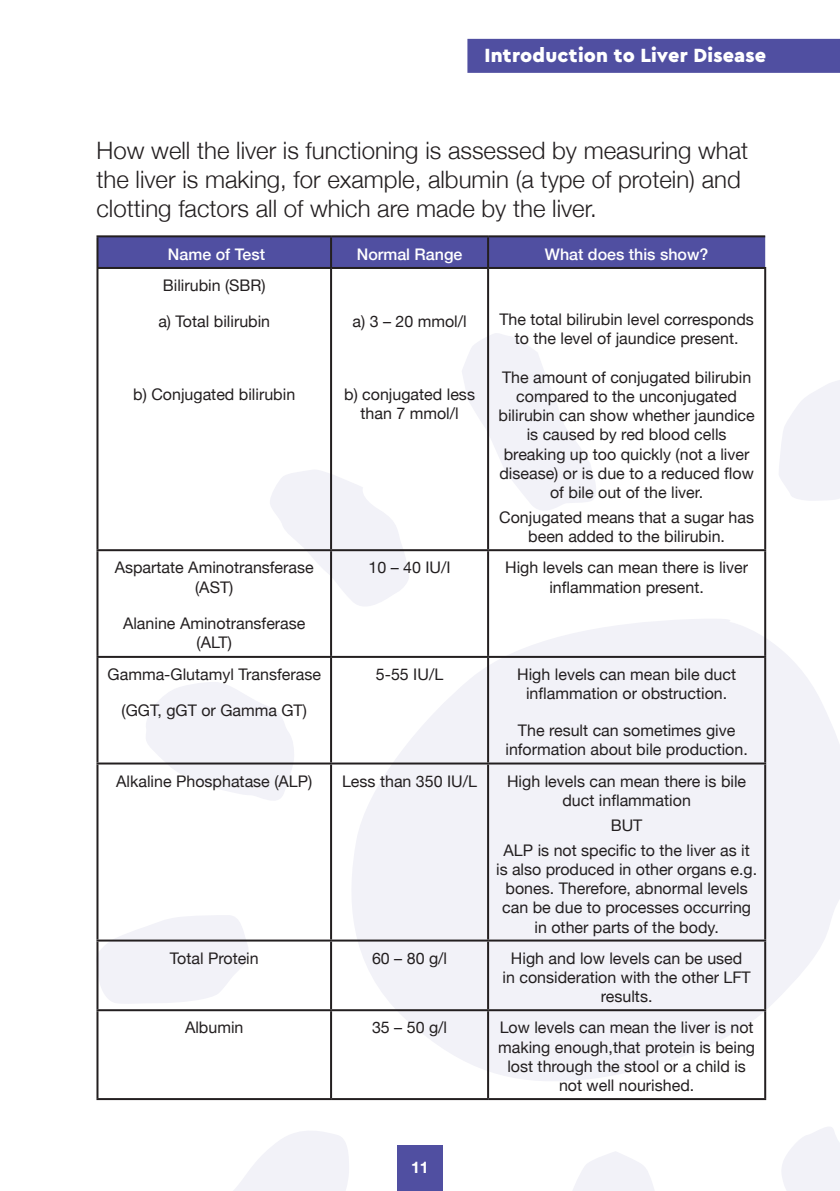
<style>
.page{position:relative;width:840px;height:1191px;background:#fff}
.page>*{position:absolute;margin:0;border:0;box-sizing:border-box;transform-origin:0 0}
.Copy{font:300 24px/28.8px "Helvetica Neue";color:#231f20}
.t1{font:900 20px "Cera Basic";letter-spacing:.01em;color:#fff}
.Copy-2{font:16px/19.2px "Helvetica Neue";color:#231f20;text-align:center}
.Copy-3{font:500 16px "Helvetica Neue";color:#fff}
.t2{font:700 16px "Helvetica Neue";color:#fff}
</style>
<div class="page">
<svg style="left:346px;top:616px;width:476px;height:468px;fill:#f2f2f8"></svg>
<svg style="left:234px;top:1131px;width:115px;height:60px"></svg>
<svg style="left:98px;top:915px;width:154px;height:89px"></svg>
<svg style="left:141px;top:682px;width:153px;height:118px"></svg>
<svg style="left:270px;top:468px;width:139px;height:148px"></svg>
<svg style="left:462px;top:332px;width:134px;height:186px"></svg>
<svg style="left:779px;top:381px;width:60px;height:120px"></svg>
<svg style="left:782px;top:1127px;width:57px;height:64px"></svg>
<svg style="left:573px;top:1152px;width:81px;height:39px"></svg>
<div style="left:499px;top:624px;width:340px;height:320px;background:#f2f2f8"></div>
<div style="left:97px;top:236px;width:234px;height:32px;background:#504fa1"></div>
<div style="left:332px;top:237px;width:432px;height:30px;background:#504fa1"></div>
<hr style="left:96px;top:269px;width:2px;height:280px;background:#231f20">
<hr style="left:330px;top:269px;width:2px;height:280px;background:#231f20">
<hr style="left:487px;top:269px;width:2px;height:280px;background:#231f20">
<hr style="left:763px;top:269px;width:2px;height:280px;background:#231f20">
<hr style="left:96px;top:549px;width:235px;height:2px;background:#231f20">
<hr style="left:96px;top:551px;width:2px;height:105px;background:#231f20">
<hr style="left:331px;top:549px;width:157px;height:2px;background:#231f20">
<hr style="left:330px;top:551px;width:2px;height:105px;background:#231f20">
<hr style="left:488px;top:549px;width:277px;height:2px;background:#231f20">
<hr style="left:487px;top:551px;width:2px;height:105px;background:#231f20">
<hr style="left:763px;top:551px;width:2px;height:105px;background:#231f20">
<hr style="left:96px;top:656px;width:235px;height:2px;background:#231f20">
<hr style="left:96px;top:658px;width:2px;height:104px;background:#231f20">
<hr style="left:331px;top:656px;width:157px;height:2px;background:#231f20">
<hr style="left:330px;top:658px;width:2px;height:104px;background:#231f20">
<hr style="left:488px;top:656px;width:277px;height:2px;background:#231f20">
<hr style="left:487px;top:658px;width:2px;height:104px;background:#231f20">
<hr style="left:763px;top:658px;width:2px;height:104px;background:#231f20">
<hr style="left:96px;top:762px;width:235px;height:2px;background:#231f20">
<hr style="left:96px;top:764px;width:2px;height:175px;background:#231f20">
<hr style="left:331px;top:762px;width:157px;height:2px;background:#231f20">
<hr style="left:330px;top:764px;width:2px;height:175px;background:#231f20">
<hr style="left:488px;top:762px;width:277px;height:2px;background:#231f20">
<hr style="left:487px;top:764px;width:2px;height:175px;background:#231f20">
<hr style="left:763px;top:764px;width:2px;height:175px;background:#231f20">
<hr style="left:96px;top:939px;width:235px;height:2px;background:#231f20">
<hr style="left:96px;top:941px;width:2px;height:68px;background:#231f20">
<hr style="left:331px;top:939px;width:157px;height:2px;background:#231f20">
<hr style="left:330px;top:941px;width:2px;height:68px;background:#231f20">
<hr style="left:488px;top:939px;width:277px;height:2px;background:#231f20">
<hr style="left:487px;top:941px;width:2px;height:68px;background:#231f20">
<hr style="left:763px;top:941px;width:2px;height:68px;background:#231f20">
<hr style="left:96px;top:1009px;width:235px;height:2px;background:#231f20">
<hr style="left:96px;top:1011px;width:2px;height:87px;background:#231f20">
<hr style="left:331px;top:1009px;width:157px;height:2px;background:#231f20">
<hr style="left:330px;top:1011px;width:2px;height:87px;background:#231f20">
<hr style="left:488px;top:1009px;width:277px;height:2px;background:#231f20">
<hr style="left:487px;top:1011px;width:2px;height:87px;background:#231f20">
<hr style="left:763px;top:1011px;width:2px;height:87px;background:#231f20">
<hr style="left:96px;top:1098px;width:235px;height:2px;background:#231f20">
<hr style="left:331px;top:1098px;width:157px;height:2px;background:#231f20">
<hr style="left:488px;top:1098px;width:277px;height:2px;background:#231f20">
<hr style="left:96px;top:235px;width:235px;height:2px;background:#231f20">
<hr style="left:96px;top:237px;width:2px;height:30px;background:#231f20">
<hr style="left:96px;top:267px;width:235px;height:2px;background:#231f20">
<hr style="left:330px;top:237px;width:2px;height:30px;background:#231f20">
<hr style="left:331px;top:235px;width:157px;height:2px;background:#231f20">
<hr style="left:331px;top:267px;width:157px;height:2px;background:#231f20">
<hr style="left:487px;top:237px;width:2px;height:30px;background:#231f20">
<hr style="left:488px;top:235px;width:276px;height:2px;background:#231f20">
<hr style="left:488px;top:267px;width:277px;height:2px;background:#231f20">
<div style="left:467px;top:39px;width:372px;height:34px;background:#504fa1"></div>
<div style="left:397px;top:1145px;width:45px;height:46px;background:#504fa1"></div>
<p class="t1" style="left:484px;top:43px;width:283px">Introduction to Liver Disease</p>
<p class="Copy" style="left:96px;top:135px;width:653px">How well the liver is functioning is assessed by measuring what the liver is making, for example, albumin (a type of protein) and clotting factors all of which are made by the liver.</p>
<p class="Copy-3" style="left:168px;top:241px;width:98px">Name of Test</p>
<p class="Copy-3" style="left:356px;top:241px;width:107px">Normal Range</p>
<p class="Copy-3" style="left:544px;top:241px;width:165px">What does this show?</p>
<p class="Copy-2" style="left:163px;top:277px;width:104px">Bilirubin (SBR)</p>
<p class="Copy-2" style="left:158px;top:313px;width:113px">a) Total bilirubin</p>
<p class="Copy-2" style="left:499px;top:310px;width:256px">The total bilirubin level corresponds to the level of jaundice present.</p>
<p class="Copy-2" style="left:498px;top:368px;width:258px">The amount of conjugated bilirubin compared to the unconjugated bilirubin can show whether jaundice is caused by red blood cells breaking up too quickly (not a liver disease) or is due to a reduced flow of bile out of the liver.</p>
<p class="Copy-2" style="left:499px;top:508px;width:256px">Conjugated means that a sugar has been added to the bilirubin.</p>
<p class="Copy-2" style="left:352px;top:313px;width:116px">a) 3 – 20 mmol/l</p>
<p class="Copy-2" style="left:133px;top:385px;width:163px">b) Conjugated bilirubin</p>
<p class="Copy-2" style="left:344px;top:385px;width:132px">b) conjugated less than 7 mmol/l</p>
<p class="Copy-2" style="left:115px;top:559px;width:200px">Aspartate Aminotransferase (AST)</p>
<p class="Copy-2" style="left:123px;top:614px;width:184px">Alanine Aminotransferase (ALT)</p>
<p class="Copy-2" style="left:108px;top:666px;width:215px">Gamma-Glutamyl Transferase</p>
<p class="Copy-2" style="left:121px;top:702px;width:187px">(GGT, gGT or Gamma GT)</p>
<p class="Copy-2" style="left:368px;top:559px;width:84px">10 – 40 IU/I</p>
<p class="Copy-2" style="left:505px;top:559px;width:244px">High levels can mean there is liver inflammation present.</p>
<p class="Copy-2" style="left:375px;top:666px;width:69px">5-55 IU/L</p>
<p class="Copy-2" style="left:517px;top:666px;width:220px">High levels can mean bile duct inflammation or obstruction.</p>
<p class="Copy-2" style="left:505px;top:721px;width:244px">The result can sometimes give information about bile production.</p>
<p class="Copy-2" style="left:116px;top:772px;width:197px">Alkaline Phosphatase (ALP)</p>
<p class="Copy-2" style="left:342px;top:772px;width:136px">Less than 350 IU/L</p>
<p class="Copy-2" style="left:507px;top:772px;width:240px">High levels can mean there is bile duct inflammation</p>
<p class="Copy-2" style="left:610px;top:816px;width:33px">BUT</p>
<p class="Copy-2" style="left:496px;top:841px;width:262px">ALP is not specific to the liver as it is also produced in other organs e.g. bones. Therefore, abnormal levels can be due to processes occurring in other parts of the body.</p>
<p class="Copy-2" style="left:170px;top:949px;width:90px">Total Protein</p>
<p class="Copy-2" style="left:372px;top:949px;width:76px">60 – 80 g/l</p>
<p class="Copy-2" style="left:502px;top:949px;width:250px">High and low levels can be used<br>in consideration with the other LFT results.</p>
<p class="Copy-2" style="left:185px;top:1019px;width:60px">Albumin</p>
<p class="Copy-2" style="left:372px;top:1019px;width:76px">35 – 50 g/l</p>
<p class="Copy-2" style="left:498px;top:1019px;width:258px">Low levels can mean the liver is not making enough,that protein is being lost through the stool or a child is not well nourished.</p>
<p class="t2" style="left:411px;top:1154px;width:19px">11</p>
</div>
